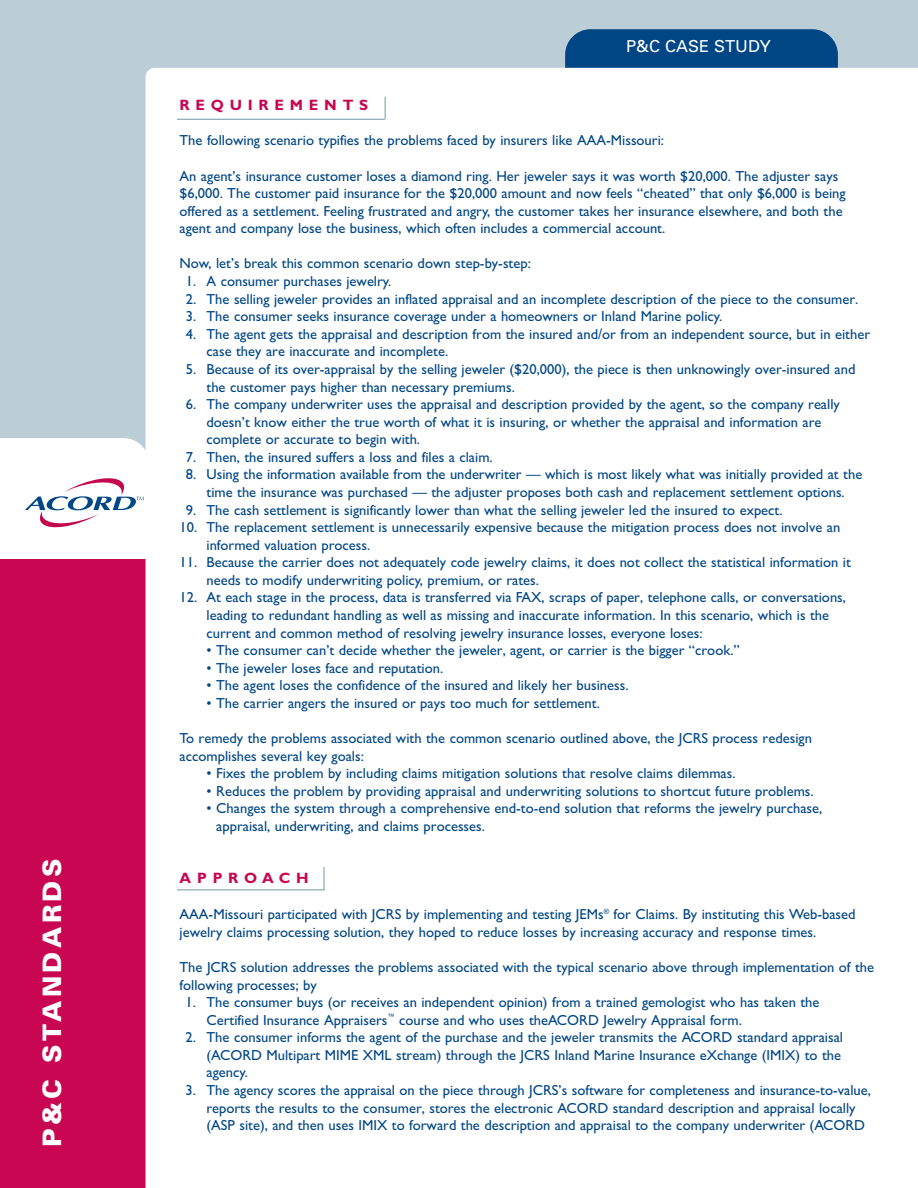
<style>
.page{position:relative;width:918px;height:1188px;background:#bbcdd7}
.page>*{position:absolute;margin:0;border:0;box-sizing:border-box;transform-origin:0 0}
.t1{font:900 25.5px "Univers";letter-spacing:.135em;color:#fff}
.t2{font:16.5px "Univers";color:#fff}
.t3{font:700 15px "Gentle Sans";letter-spacing:.385em;color:#c80651}
.t4{font:14.55px/17.5px "Gentle Sans";color:#004685}
</style>
<div class="page">
<div style="left:0;top:559px;width:148px;height:629px;background:#c80651"></div>
<svg style="left:0;top:438px;width:146px;height:212px"></svg>
<div style="left:565px;top:29px;width:273px;height:69px;background:#004685;border-radius:26px"></div>
<div style="left:146px;top:68px;width:772px;height:1120px;background:#fff"></div>
<div style="left:178px;top:98px;width:698px;height:1052px;background:#fff"></div>
<hr style="left:177px;top:119px;width:208px;height:1px;background:#6d98ac">
<svg style="left:385px;top:97px;width:1px;height:22px"></svg>
<hr style="left:177px;top:890px;width:148px;height:1px;background:#6d98ac">
<svg style="left:324px;top:867px;width:1px;height:23px"></svg>
<h1 class="t1" style="left:43px;top:1147px;width:290px;rotate:-90deg">P&amp;C STANDARDS</h1>
<p class="t2" style="left:626px;top:40px;width:146px">P&amp;C CASE STUDY</p>
<p class="t3" style="left:180px;top:100px;width:190px">REQUIREMENTS</p>
<p class="t4" style="left:180px;top:134px;width:486px">The following scenario typifies the problems faced by insurers like AAA-Missouri:</p>
<p class="t4" style="left:180px;top:169px;width:668px">An agent’s insurance customer loses a diamond ring. Her jeweler says it was worth $20,000. The adjuster says $6,000. The customer paid insurance for the $20,000 amount and now feels “cheated” that only $6,000 is being offered as a settlement. Feeling frustrated and angry, the customer takes her insurance elsewhere, and both the agent and company lose the business, which often includes a commercial account.</p>
<p class="t4" style="left:180px;top:257px;width:353px">Now, let’s break this common scenario down step-by-step:</p>
<p class="t4" style="left:186px;top:274px;width:207px">1. A consumer purchases jewelry.</p>
<p class="t4" style="left:186px;top:292px;width:674px">2. The selling jeweler provides an inflated appraisal and an incomplete description of the piece to the consumer.</p>
<p class="t4" style="left:186px;top:309px;width:538px">3. The consumer seeks insurance coverage under a homeowners or Inland Marine policy.</p>
<p class="t4" style="left:207px;top:327px;width:665px;text-indent:-21px">4. The agent gets the appraisal and description from the insured and/or from an independent source, but in either case they are inaccurate and incomplete.</p>
<p class="t4" style="left:207px;top:362px;width:650px;text-indent:-21px">5. Because of its over-appraisal by the selling jeweler ($20,000), the piece is then unknowingly over-insured and the customer pays higher than necessary premiums.</p>
<p class="t4" style="left:207px;top:397px;width:635px;text-indent:-21px">6. The company underwriter uses the appraisal and description provided by the agent, so the company really doesn’t know either the true worth of what it is insuring, or whether the appraisal and information are complete or accurate to begin with.</p>
<p class="t4" style="left:186px;top:450px;width:308px">7. Then, the insured suffers a loss and files a claim.</p>
<p class="t4" style="left:186px;top:468px;width:678px;text-align:center">8. Using the information available from the underwriter — which is most likely what was initially provided at the time the insurance was purchased — the adjuster proposes both cash and replacement settlement options.</p>
<p class="t4" style="left:186px;top:503px;width:598px">9. The cash settlement is significantly lower than what the selling jeweler led the insured to expect.</p>
<p class="t4" style="left:207px;top:520px;width:635px;text-indent:-27px">10. The replacement settlement is unnecessarily expensive because the mitigation process does not involve an informed valuation process.</p>
<p class="t4" style="left:207px;top:555px;width:646px;text-indent:-27px">11. Because the carrier does not adequately code jewelry claims, it does not collect the statistical information it needs to modify underwriting policy, premium, or rates.</p>
<p class="t4" style="left:207px;top:591px;width:641px;text-indent:-27px">12. At each stage in the process, data is transferred via FAX, scraps of paper, telephone calls, or conversations, leading to redundant handling as well as missing and inaccurate information. In this scenario, which is the current and common method of resolving jewelry insurance losses, everyone loses:</p>
<p class="t4" style="left:207px;top:643px;width:535px">• The consumer can’t decide whether the jeweler, agent, or carrier is the bigger “crook.”</p>
<p class="t4" style="left:207px;top:661px;width:238px">• The jeweler loses face and reputation.</p>
<p class="t4" style="left:207px;top:678px;width:423px">• The agent loses the confidence of the insured and likely her business.</p>
<p class="t4" style="left:207px;top:696px;width:395px">• The carrier angers the insured or pays too much for settlement.</p>
<p class="t4" style="left:180px;top:731px;width:634px">To remedy the problems associated with the common scenario outlined above, the JCRS process redesign accomplishes several key goals:</p>
<p class="t4" style="left:207px;top:766px;width:531px">• Fixes the problem by including claims mitigation solutions that resolve claims dilemmas.</p>
<p class="t4" style="left:207px;top:784px;width:609px">• Reduces the problem by providing appraisal and underwriting solutions to shortcut future problems.</p>
<p class="t4" style="left:216px;top:802px;width:608px;text-indent:-10px">• Changes the system through a comprehensive end-to-end solution that reforms the jewelry purchase, appraisal, underwriting, and claims processes.</p>
<p class="t3" style="left:180px;top:873px;width:131px">APPROACH</p>
<p class="t4" style="left:180px;top:907px;width:678px">AAA-Missouri participated with JCRS by implementing and testing JEMs<sup>®</sup> for Claims. By instituting this Web-based jewelry claims processing solution, they hoped to reduce losses by increasing accuracy and response times.</p>
<p class="t4" style="left:180px;top:960px;width:696px">The JCRS solution addresses the problems associated with the typical scenario above through implementation of the following processes; by</p>
<p class="t4" style="left:207px;top:995px;width:614px;text-indent:-21px">1. The consumer buys (or receives an independent opinion) from a trained gemologist who has taken the<br>Certified Insurance Appraisers<sup>™</sup> course and who uses theACORD Jewelry Appraisal form.</p>
<p class="t4" style="left:207px;top:1030px;width:638px;text-indent:-21px">2. The consumer informs the agent of the purchase and the jeweler transmits the ACORD standard appraisal (ACORD Multipart MIME XML stream) through the JCRS Inland Marine Insurance eXchange (IMIX) to the agency.</p>
<p class="t4" style="left:207px;top:1083px;width:666px;text-indent:-21px">3. The agency scores the appraisal on the piece through JCRS’s software for completeness and insurance-to-value, reports the results to the consumer, stores the electronic ACORD standard description and appraisal locally (ASP site), and then uses IMIX to forward the description and appraisal to the company underwriter (ACORD</p>
</div>
